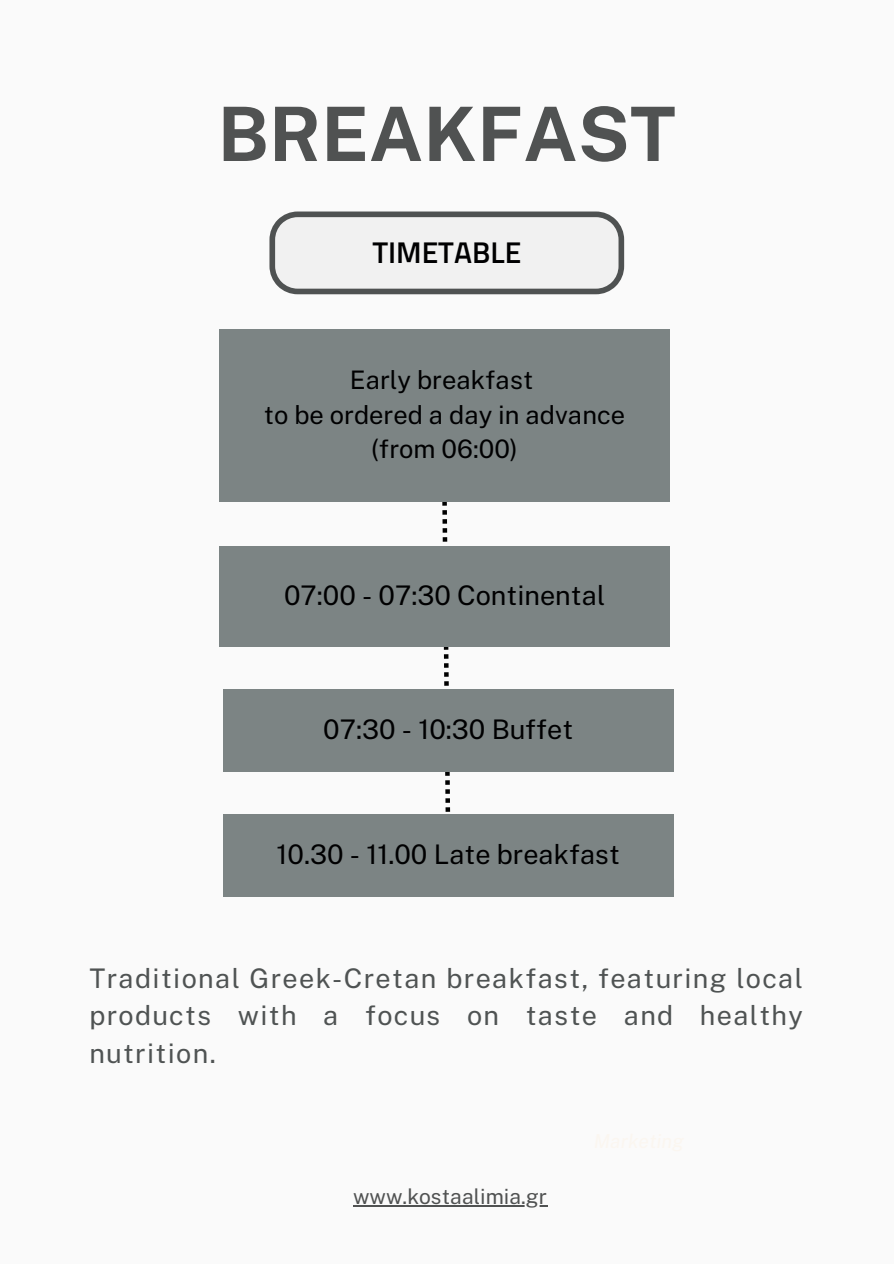
<style>
.page{position:relative;width:894px;height:1264px;background:#fff}
.page>*{position:absolute;margin:0;border:0;box-sizing:border-box;transform-origin:0 0}
.t1{font:700 75px "Public Sans";color:#505252}
.t2{font:600 30px "Titillium Web";color:#000001}
.t3{font:27px/37.2px "Public Sans";letter-spacing:.05em;color:#4f5353;text-align:justify}
.t4{font:27px "Public Sans";color:#000001}
.t5{font:25.5px/34.8px "Public Sans";color:#000001;text-align:center}
.t6{font:21px "Public Sans";color:#505252}
</style>
<div class="page">
<div style="left:0;top:0;width:893px;height:1263px;background:#fafafa"></div>
<hr style="left:353px;top:1205px;width:194px;height:1px;background:#505252">
<svg style="left:269px;top:211px;width:355px;height:83px"></svg>
<svg style="left:442px;top:501px;width:8px;height:310px"></svg>
<div style="left:219px;top:329px;width:450px;height:172px;background:#7c8484"></div>
<div style="left:223px;top:689px;width:450px;height:82px;background:#7c8484"></div>
<div style="left:219px;top:546px;width:450px;height:100px;background:#7c8484"></div>
<div style="left:223px;top:814px;width:450px;height:82px;background:#7c8484"></div>
<h1 class="t1" style="left:217px;top:79px;width:460px">BREAKFAST</h1>
<p class="t2" style="left:372px;top:230px;width:150px">TIMETABLE</p>
<p class="t5" style="left:264px;top:360px;width:362px">Early breakfast<br>to be ordered a day in advance (from 06:00)</p>
<p class="t4" style="left:284px;top:575px;width:322px">07:00 - 07:30 Continental</p>
<p class="t4" style="left:323px;top:709px;width:251px">07:30 - 10:30 Buffet</p>
<p class="t4" style="left:276px;top:834px;width:345px">10.30 - 11.00 Late breakfast</p>
<p class="t3" style="left:89px;top:958px;width:714px">Traditional Greek-Cretan breakfast, featuring local products with a focus on taste and healthy nutrition.</p>
<p class="t6" style="left:353px;top:1181px;width:195px">www.kostaalimia.gr</p>
</div>
